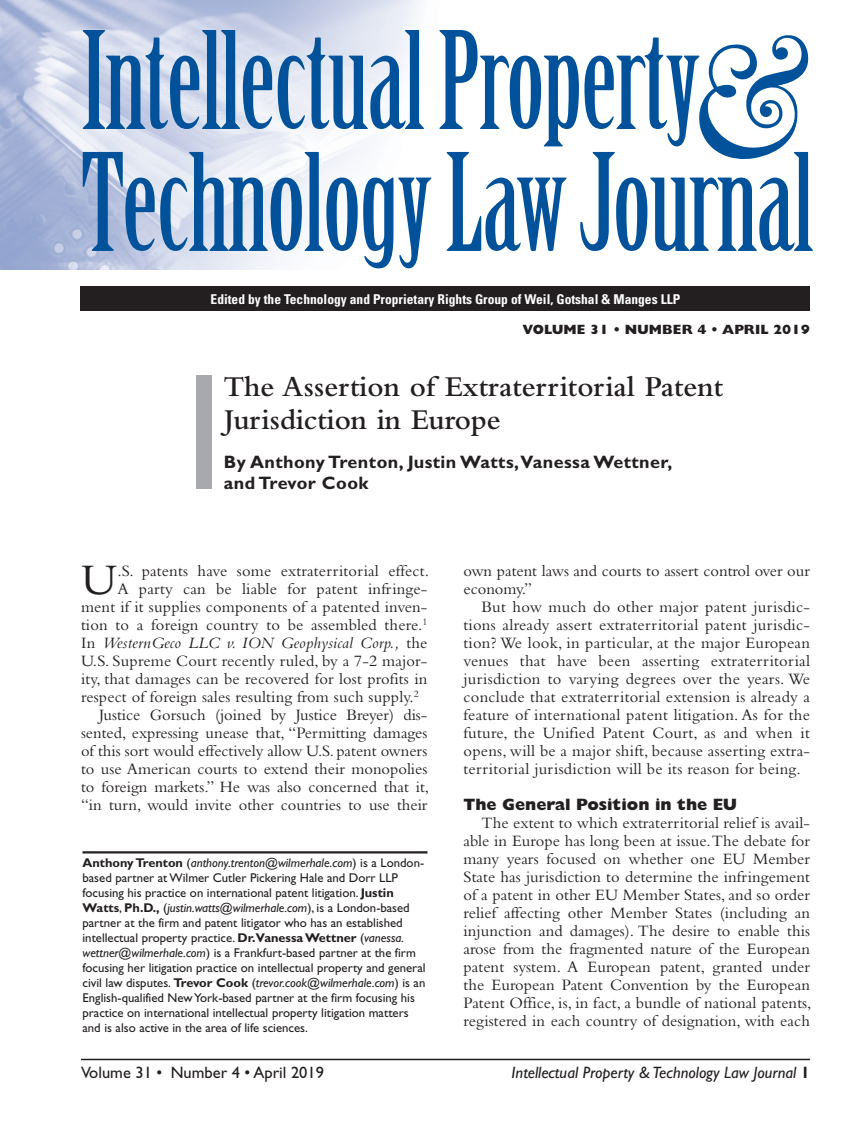
<style>
.page{position:relative;width:864px;height:1134px;background:#fff}
.page>*{position:absolute;margin:0;border:0;box-sizing:border-box;transform-origin:0 0}
.t1{font:132px/121.9px "Birch Std";letter-spacing:-.01em;color:#01529a}
.Textdrop{font:45.45px "Bembo Std";color:#231f20}
.Article_Title{font:600 30px/33px "Bembo Std";color:#231f20}
.Authors{font:700 18px/21px "Gill Sans Std";letter-spacing:.025em;color:#231f20}
.TextInd{font:16.5px/18px "Bembo Std";color:#231f20;text-align:justify}
.Text{font:16.5px/18px "Bembo Std";letter-spacing:.005em;color:#231f20;text-align:justify}
.Textdrop-2{font:16.5px "Bembo Std";letter-spacing:.01em;color:#231f20}
.RHR{font:italic 16.5px "Gill Sans Std";color:#231f20}
.Textdrop-3{font:italic 16.5px "Bembo Std";letter-spacing:.01em;color:#231f20}
.RHR-2{font:16.5px "Gill Sans Std";color:#231f20}
.HeadA{font:800 16.5px "Gill Sans Std";color:#231f20}
.t2{font:700 condensed 13.5px "Univers LT Std";color:#fff}
.t3{font:800 13.5px "Gill Sans Std";letter-spacing:.01em;color:#231f20}
.Author_Bio{font:12.75px/15px "Gill Sans Std";color:#231f20}
.s1{font-style:normal}
.s2{font-weight:700}
.s3{font-style:italic}
.s4{font-weight:700;font-style:normal}
</style>
<div class="page">
<img style="left:0;top:0;width:420px;height:269px">
<div style="left:81px;top:286px;width:729px;height:25px;background:#231f20"></div>
<hr style="left:81px;top:1059px;width:729px;height:1px;background:#231f20">
<div style="left:196px;top:375px;width:16px;height:63px;background:#a8a9ad"></div>
<div style="left:196px;top:436px;width:16px;height:53px;background:#a8a9ad"></div>
<hr style="left:82px;top:851px;width:346px;height:3px;background:#231f20">
<h1 class="t1" style="left:81px;top:23px;width:734px">Intellectual Property<br>Technology Law Journal</h1>
<p class="t2" style="left:211px;top:290px;width:471px">Edited by the Technology and Proprietary Rights Group of Weil, Gotshal &amp; Manges LLP</p>
<p class="t3" style="left:522px;top:321px;width:289px">VOLUME 31 • NUMBER 4 • APRIL 2019</p>
<p class="Article_Title" style="left:224px;top:370px;width:501px">The Assertion of Extraterritorial Patent<br>Jurisdiction in Europe</p>
<p class="Authors" style="left:224px;top:451px;width:450px">By Anthony Trenton, Justin Watts, Vanessa Wettner, and Trevor Cook</p>
<p class="Textdrop" style="left:81px;top:553px;width:37px">U</p>
<p class="Textdrop-2" style="left:117px;top:561px;width:313px">.S. patents have some extraterritorial effect.</p>
<p class="Textdrop-2" style="left:117px;top:579px;width:312px">A party can be liable for patent infringe-</p>
<p class="Textdrop-2" style="left:81px;top:597px;width:348px">ment if it supplies components of a patented inven-</p>
<p class="Textdrop-2" style="left:81px;top:615px;width:348px">tion to a foreign country to be assembled there.<sup>1</sup></p>
<p class="Textdrop-3" style="left:81px;top:633px;width:348px"><span class="s1">In</span> WesternGeco LLC v. ION Geophysical Corp., <span class="s1">the</span></p>
<p class="Textdrop-2" style="left:81px;top:651px;width:348px">U.S. Supreme Court recently ruled, by a 7-2 major-</p>
<p class="Textdrop-2" style="left:81px;top:669px;width:348px">ity, that damages can be recovered for lost profits in</p>
<p class="Textdrop-2" style="left:81px;top:687px;width:339px">respect of foreign sales resulting from such supply.<sup>2</sup></p>
<p class="TextInd" style="left:81px;top:706px;width:350px;text-indent:18px">Justice Gorsuch (joined by Justice Breyer) dis&shy;sented, expressing unease that, “Permitting damages of this sort would effectively allow U.S. patent owners to use American courts to extend their monopolies to foreign markets.” He was also concerned that it, “in turn, would invite other countries to use their</p>
<p class="Author_Bio" style="left:82px;top:855px;width:345px"><span class="s2">Anthony Trenton</span> (<span class="s3">anthony.trenton@wilmerhale.com</span>) is a London&shy;based partner at Wilmer Cutler Pickering Hale and Dorr LLP focusing his practice on international patent litigation. <span class="s2">Justin Watts</span>, <span class="s2">Ph.D.,</span> (<span class="s3">justin.watts@wilmerhale.com</span>), is a London-based partner at the firm and patent litigator who has an established intellectual property practice. <span class="s2">Dr.Vanessa Wettner</span> (<span class="s3">vanessa. wettner@wilmerhale.com</span>) is a Frankfurt-based partner at the firm focusing her litigation practice on intellectual property and general civil law disputes. <span class="s2">Trevor Cook</span> (<span class="s3">trevor.cook@wilmerhale.com</span>) is an English-qualified New York-based partner at the firm focusing his practice on international intellectual property litigation matters and is also active in the area of life sciences.</p>
<p class="TextInd" style="left:464px;top:562px;width:348px">own patent laws and courts to assert control over our economy.”</p>
<p class="TextInd" style="left:464px;top:598px;width:348px;text-indent:18px">But how much do other major patent jurisdic&shy;tions already assert extraterritorial patent jurisdic&shy;tion? We look, in particular, at the major European venues that have been asserting extraterritorial jurisdiction to varying degrees over the years. We conclude that extraterritorial extension is already a feature of international patent litigation. As for the future, the Unified Patent Court, as and when it opens, will be a major shift, because asserting extra&shy;territorial jurisdiction will be its reason for being.</p>
<p class="HeadA" style="left:464px;top:795px;width:275px">The General Position in the EU</p>
<p class="Text" style="left:464px;top:814px;width:350px;text-indent:18px">The extent to which extraterritorial relief is avail&shy;able in Europe has long been at issue. The debate for many years focused on whether one EU Member State has jurisdiction to determine the infringement of a patent in other EU Member States, and so order relief affecting other Member States (including an injunction and damages). The desire to enable this arose from the fragmented nature of the European patent system. A European patent, granted under the European Patent Convention by the European Patent Office, is, in fact, a bundle of national patents, registered in each country of designation, with each</p>
<p class="RHR-2" style="left:81px;top:1063px;width:245px">Volume 31 • Number 4 • April 2019</p>
<p class="RHR" style="left:512px;top:1063px;width:300px">Intellectual Property &amp; Technology Law Journal <span class="s4">1</span></p>
</div>
